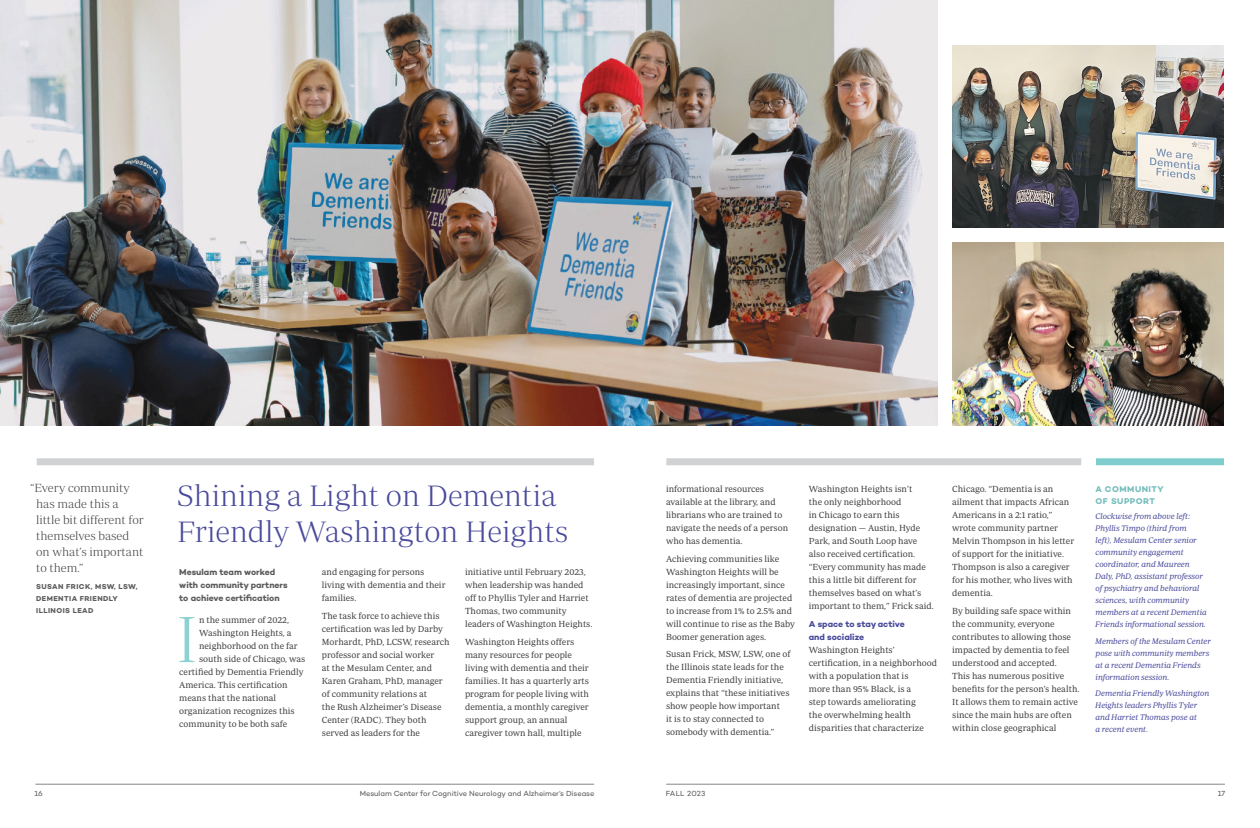
<style>
.page{position:relative;width:1260px;height:828px;background:#fff}
.page>*{position:absolute;margin:0;border:0;box-sizing:border-box;transform-origin:0 0}
.body{font:66.4px "Periodico Display Xt Lg";color:#8cd2d2}
.body-2{font:30px/36px "Periodico Display Xt Lg";color:#494a9b}
.body-3{font:12px/16px "Periodico Display Xt Lg";color:#3e3e3f}
.body-4{font:9px/13px "Periodico Text Lg";color:#3e3e3f}
.body-5{font:700 8.8px/13px "Campton";letter-spacing:-.005em;color:#5c5c5f}
.body-6{font:700 8.8px/13px "Campton";letter-spacing:-.005em;color:#494a9b}
.body-7{font:700 8.5px/12px "Campton";letter-spacing:.06em;color:#75bebc}
.body-8{font:8.2px/12px "Periodico Text Lg It";color:#494a9b}
.body-9{font:7.5px "Campton";letter-spacing:-.005em;color:#5c5c5f}
.body-10{font:7.5px "Campton";letter-spacing:.02em;color:#5c5c5f}
.body-11{font:700 7.2px/12px "Campton";letter-spacing:.06em;color:#5c5c5f}
</style>
<div class="page">
<div style="left:37px;top:458px;width:557px;height:7px;background:#d1d2d4"></div>
<img style="left:0;top:0;width:938px;height:426px">
<div style="left:1096px;top:458px;width:128px;height:7px;background:#7fcecd"></div>
<img style="left:952px;top:45px;width:272px;height:183px">
<div style="left:666px;top:458px;width:415px;height:7px;background:#d1d2d4"></div>
<img style="left:952px;top:242px;width:272px;height:184px">
<hr style="left:666px;top:784px;width:559px;height:1px;background:#848689">
<hr style="left:35px;top:784px;width:559px;height:1px;background:#848689">
<p class="body-3" style="left:36px;top:480px;width:109px;text-indent:-6px">“Every community has made this a little bit different for themselves based on what’s important to them.”</p>
<p class="body-11" style="left:36px;top:580px;width:103px">SUSAN FRICK, MSW, LSW,<br>DEMENTIA FRIENDLY<br>ILLINOIS LEAD</p>
<p class="body-2" style="left:177px;top:478px;width:393px">Shining a Light on Dementia<br>Friendly Washington Heights</p>
<p class="body-5" style="left:179px;top:565px;width:110px">Mesulam team worked with community partners to achieve certification</p>
<p class="body" style="left:176px;top:603px;width:23px">I</p>
<p class="body-4" style="left:199px;top:613px;width:92px">n the summer of 2022,</p>
<p class="body-4" style="left:322px;top:565px;width:125px">and engaging for persons living with dementia and their families.</p>
<p class="body-4" style="left:322px;top:609px;width:129px">The task force to achieve this certification was led by Darby<br>Morhardt, PhD, LCSW, research professor and social worker<br>at the Mesulam Center, and<br>Karen Graham, PhD, manager of community relations at<br>the Rush Alzheimer’s Disease<br>Center (RADC). They both served as leaders for the</p>
<p class="body-4" style="left:465px;top:565px;width:129px">initiative until February 2023, when leadership was handed off to Phyllis Tyler and Harriet<br>Thomas, two community leaders of Washington Heights.</p>
<p class="body-4" style="left:465px;top:635px;width:126px">Washington Heights offers many resources for people living with dementia and their families. It has a quarterly arts program for people living with dementia, a monthly caregiver support group, an annual caregiver town hall, multiple</p>
<p class="body-4" style="left:199px;top:626px;width:94px">Washington Heights, a</p>
<p class="body-4" style="left:199px;top:639px;width:100px">neighborhood on the far</p>
<p class="body-4" style="left:199px;top:652px;width:108px">south side of Chicago, was</p>
<p class="body-4" style="left:179px;top:665px;width:126px">certified by Dementia Friendly</p>
<p class="body-4" style="left:179px;top:678px;width:110px">America. This certification</p>
<p class="body-4" style="left:179px;top:691px;width:98px">means that the national</p>
<p class="body-4" style="left:179px;top:704px;width:117px">organization recognizes this</p>
<p class="body-4" style="left:179px;top:717px;width:110px">community to be both safe</p>
<p class="body-4" style="left:666px;top:482px;width:124px">informational resources available at the library, and librarians who are trained to navigate the needs of a person who has dementia.</p>
<p class="body-4" style="left:666px;top:552px;width:131px">Achieving communities like<br>Washington Heights will be increasingly important, since rates of dementia are projected to increase from 1% to 2.5% and will continue to rise as the Baby<br>Boomer generation ages.</p>
<p class="body-4" style="left:666px;top:647px;width:126px">Susan Frick, MSW, LSW, one of the Illinois state leads for the<br>Dementia Friendly initiative, explains that “these initiatives show people how important<br>it is to stay connected to somebody with dementia.”</p>
<p class="body-4" style="left:809px;top:482px;width:126px">Washington Heights isn’t<br>the only neighborhood<br>in Chicago to earn this designation — Austin, Hyde<br>Park, and South Loop have also received certification. “Every community has made this a little bit different for themselves based on what’s important to them,” Frick said.</p>
<p class="body-6" style="left:809px;top:617px;width:97px">A space to stay active and socialize</p>
<p class="body-4" style="left:809px;top:643px;width:130px">Washington Heights’ certification, in a neighborhood with a population that is<br>more than 95% Black, is a<br>step towards ameliorating<br>the overwhelming health disparities that characterize</p>
<p class="body-4" style="left:952px;top:482px;width:124px">Chicago. “Dementia is an ailment that impacts African<br>Americans in a 2:1 ratio,” wrote community partner<br>Melvin Thompson in his letter of support for the initiative.<br>Thompson is also a caregiver for his mother, who lives with dementia.</p>
<p class="body-4" style="left:952px;top:604px;width:129px">By building safe space within the community, everyone contributes to allowing those impacted by dementia to feel understood and accepted.<br>This has numerous positive benefits for the person’s health.<br>It allows them to remain active since the main hubs are often within close geographical</p>
<p class="body-7" style="left:1096px;top:483px;width:70px">A COMMUNITY<br>OF SUPPORT</p>
<p class="body-8" style="left:1096px;top:510px;width:113px">Clockwise from above left:<br>Phyllis Timpo (third from<br>left), Mesulam Center senior community engagement coordinator, and Maureen<br>Daly, PhD, assistant professor of psychiatry and behavioral sciences, with community members at a recent Dementia<br>Friends informational session.</p>
<p class="body-8" style="left:1096px;top:635px;width:117px">Members of the Mesulam Center pose with community members at a recent Dementia Friends information session.</p>
<p class="body-8" style="left:1096px;top:687px;width:115px">Dementia Friendly Washington<br>Heights leaders Phyllis Tyler and Harriet Thomas pose at<br>a recent event.</p>
<p class="body-9" style="left:34px;top:789px;width:10px">16</p>
<p class="body-9" style="left:360px;top:789px;width:236px">Mesulam Center for Cognitive Neurology and Alzheimer’s Disease</p>
<p class="body-10" style="left:666px;top:789px;width:41px">FALL 2023</p>
<p class="body-9" style="left:1218px;top:789px;width:9px">17</p>
</div>
